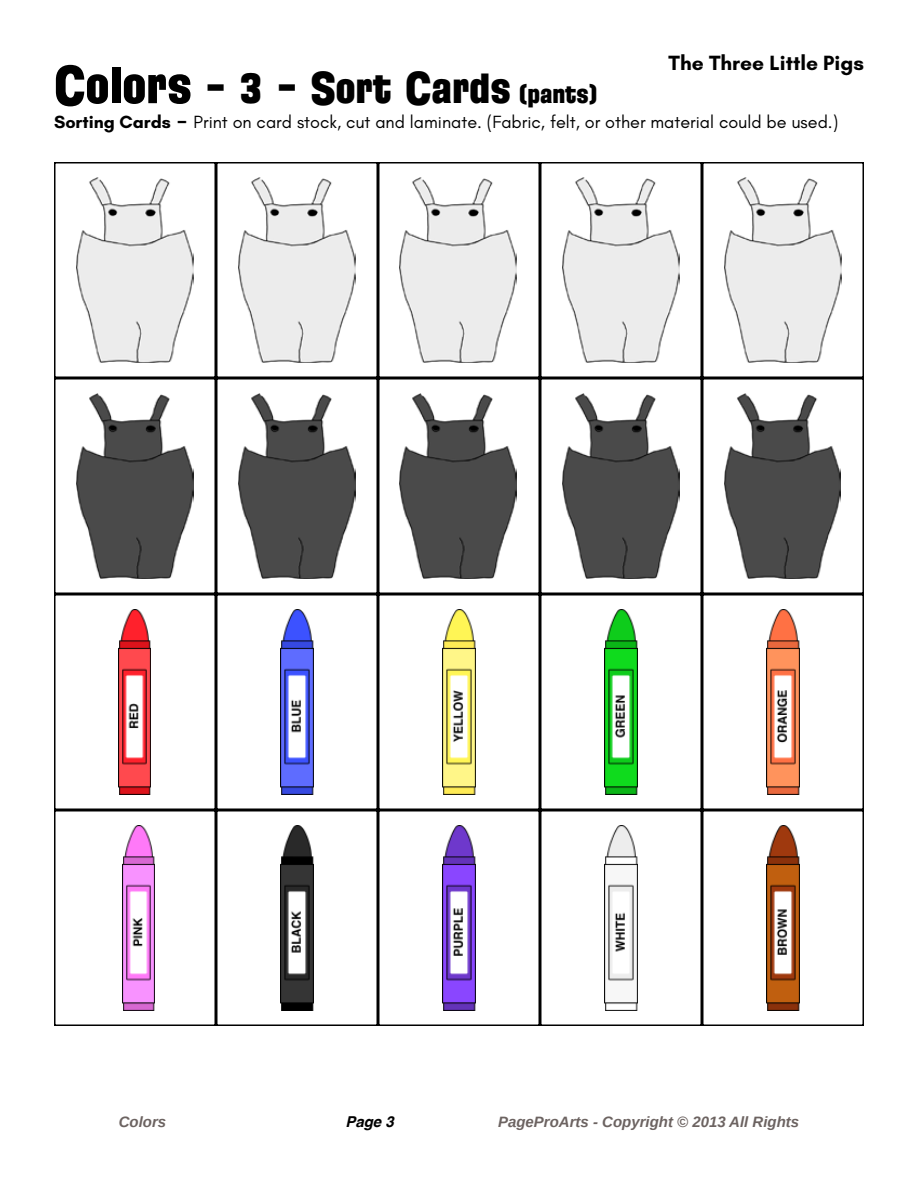
<style>
.page{position:relative;width:918px;height:1188px;background:#fff}
.page>*{position:absolute;margin:0;border:0;box-sizing:border-box;transform-origin:0 0}
.t1{font:45px "Florida Project Phase One";color:#000}
.t2{font:700 21px "Glacial Indifference";color:#000}
.t3{font:18px "Glacial Indifference";color:#000}
.t4{font:italic 700 15px "Liberation Sans";color:#6c6361}
.t5{font:italic 700 15px "Helvetica";color:#000}
.s1{font-weight:700}
.s2{font-weight:700;font-size:27px}
.s3{font-size:54px}
.s4{font-size:27px}
</style>
<div class="page">
<img style="left:767px;top:609px;width:32px;height:186px">
<img style="left:442px;top:610px;width:33px;height:185px">
<img style="left:118px;top:609px;width:33px;height:186px">
<img style="left:281px;top:609px;width:32px;height:186px">
<img style="left:605px;top:609px;width:32px;height:186px">
<div style="left:54px;top:378px;width:162px;height:216px;border:2px solid #000"></div>
<div style="left:216px;top:162px;width:162px;height:216px;border:2px solid #000"></div>
<div style="left:378px;top:162px;width:162px;height:216px;border:2px solid #000"></div>
<div style="left:540px;top:162px;width:162px;height:216px;border:2px solid #000"></div>
<div style="left:702px;top:162px;width:162px;height:216px;border:2px solid #000"></div>
<div style="left:54px;top:162px;width:162px;height:216px;border:2px solid #000"></div>
<div style="left:216px;top:378px;width:162px;height:216px;border:2px solid #000"></div>
<div style="left:378px;top:378px;width:162px;height:216px;border:2px solid #000"></div>
<div style="left:540px;top:378px;width:162px;height:216px;border:2px solid #000"></div>
<div style="left:702px;top:378px;width:162px;height:216px;border:2px solid #000"></div>
<div style="left:54px;top:810px;width:162px;height:216px;border:2px solid #000"></div>
<div style="left:216px;top:810px;width:162px;height:216px;border:2px solid #000"></div>
<div style="left:378px;top:810px;width:162px;height:216px;border:2px solid #000"></div>
<div style="left:540px;top:810px;width:162px;height:216px;border:2px solid #000"></div>
<div style="left:702px;top:810px;width:162px;height:216px;border:2px solid #000"></div>
<img style="left:605px;top:826px;width:32px;height:185px">
<img style="left:281px;top:825px;width:32px;height:186px">
<img style="left:767px;top:826px;width:32px;height:185px">
<img style="left:443px;top:825px;width:32px;height:186px">
<img style="left:122px;top:825px;width:33px;height:186px">
<div style="left:54px;top:594px;width:162px;height:216px;border:2px solid #000"></div>
<div style="left:216px;top:594px;width:162px;height:216px;border:2px solid #000"></div>
<div style="left:378px;top:594px;width:162px;height:216px;border:2px solid #000"></div>
<div style="left:540px;top:594px;width:162px;height:216px;border:2px solid #000"></div>
<div style="left:702px;top:594px;width:162px;height:216px;border:2px solid #000"></div>
<img style="left:77px;top:394px;width:116px;height:184px">
<img style="left:239px;top:394px;width:116px;height:184px">
<img style="left:400px;top:394px;width:116px;height:184px">
<img style="left:563px;top:394px;width:116px;height:184px">
<img style="left:724px;top:394px;width:117px;height:184px">
<img style="left:77px;top:178px;width:117px;height:184px">
<img style="left:238px;top:178px;width:117px;height:184px">
<img style="left:400px;top:178px;width:116px;height:184px">
<img style="left:563px;top:178px;width:116px;height:184px">
<img style="left:725px;top:178px;width:116px;height:184px">
<p class="t2" style="left:669px;top:50px;width:197px">The Three Little Pigs</p>
<p class="t3" style="left:54px;top:112px;width:786px"><span class="s1">Sorting Cards</span> <span class="s2">-</span> Print on card stock, cut and laminate. (Fabric, felt, or other material could be used.)</p>
<h1 class="t1" style="left:54px;top:59px;width:545px"><span class="s3">Colors</span> - 3 - Sort Cards <span class="s4">(pants)</span></h1>
<p class="t4" style="left:119px;top:1112px;width:49px">Colors</p>
<p class="t5" style="left:345px;top:1109px;width:50px">Page 3</p>
<p class="t4" style="left:498px;top:1112px;width:303px">PageProArts - Copyright © 2013 All Rights</p>
</div>
